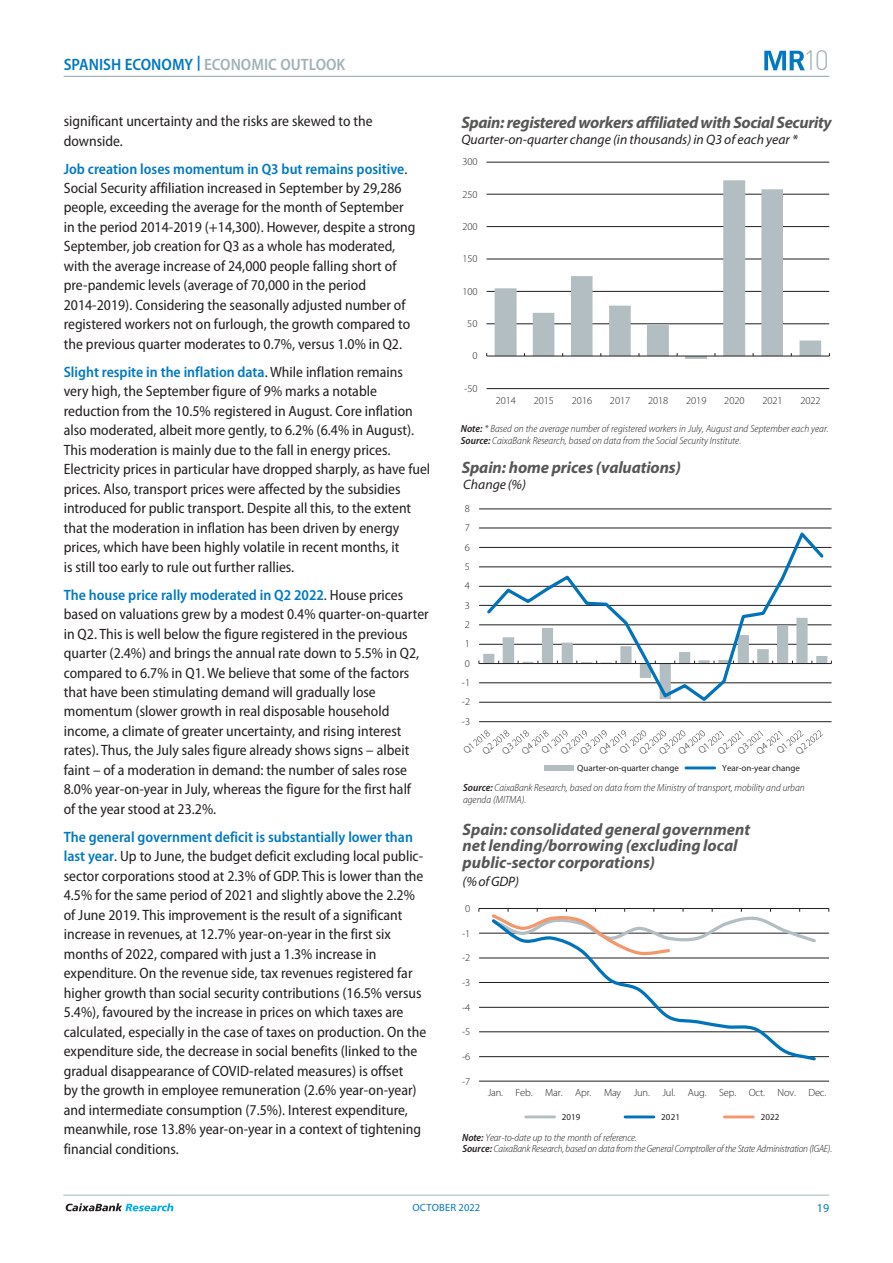
<style>
.page{position:relative;width:893px;height:1263px;background:#fff}
.page>*{position:absolute;margin:0;border:0;box-sizing:border-box;transform-origin:0 0}
.t1{font:300 27.6px "DIN Pro";color:#a1b3b9}
.t2{font:italic 700 16.5px/16.5px "Myriad Pro";color:#575756}
.t3{font:italic 700 16.5px "Myriad Pro";letter-spacing:-.025em;color:#575756}
.t4{font:600 semi-condensed 16.5px "Myriad Pro";color:#a1b3b9}
.Texto{font:semi-condensed 15px/19.5px "Myriad Pro";color:#231f20}
.t5{font:italic 13.65px "Myriad Pro";color:#231f20}
.t6{font:12px "Myriad Pro";color:#0079c2}
.t7{font:italic 300 semi-condensed 10.5px/12.6px "Myriad Pro";color:#231f20}
.t8{font:300 10.5px/19.4px "Myriad Pro";letter-spacing:-.005em;color:#231f20;text-align:justify}
.t9{font:italic 300 semi-condensed 10.5px/11.6px "Myriad Pro";letter-spacing:-.02em;color:#231f20}
.t10{font:10.5px "Myriad Pro";letter-spacing:.02em;color:#0079c2}
.t11{font:9px "Myriad Pro";color:#231f20}
.s1{color:#0079c2}
.s2{font-weight:600;color:#0079c2}
.s3{font-weight:600}
</style>
<div class="page">
<hr style="left:63px;top:1195px;width:766px;height:1px;background:#a1b3b9">
<svg style="left:66px;top:1203px;width:107px;height:8px"></svg>
<svg style="left:764px;top:51px;width:41px;height:19px"></svg>
<hr style="left:64px;top:76px;width:765px;height:1px;background:#a1b3b9">
<hr style="left:479px;top:721px;width:352px;height:1px;background:#231f20">
<hr style="left:479px;top:702px;width:352px;height:1px;background:#231f20">
<hr style="left:479px;top:605px;width:352px;height:1px;background:#231f20">
<hr style="left:479px;top:586px;width:352px;height:1px;background:#231f20">
<hr style="left:479px;top:567px;width:352px;height:1px;background:#231f20">
<hr style="left:479px;top:547px;width:352px;height:1px;background:#231f20">
<hr style="left:479px;top:528px;width:352px;height:1px;background:#231f20">
<hr style="left:479px;top:509px;width:352px;height:1px;background:#231f20">
<svg style="left:479px;top:624px;width:353px;height:60px"></svg>
<svg style="left:484px;top:528px;width:342px;height:175px"></svg>
<div style="left:545px;top:766px;width:29px;height:5px;background:#b2bec2"></div>
<hr style="left:686px;top:766px;width:29px;height:3px;background:#0073bb">
<hr style="left:486px;top:388px;width:343px;height:1px;background:#231f20">
<hr style="left:486px;top:324px;width:343px;height:1px;background:#231f20">
<hr style="left:486px;top:291px;width:343px;height:1px;background:#231f20">
<hr style="left:486px;top:259px;width:343px;height:1px;background:#231f20">
<hr style="left:486px;top:226px;width:343px;height:1px;background:#231f20">
<hr style="left:486px;top:194px;width:343px;height:1px;background:#231f20">
<hr style="left:486px;top:162px;width:343px;height:1px;background:#231f20">
<svg style="left:495px;top:180px;width:326px;height:179px"></svg>
<hr style="left:487px;top:356px;width:342px;height:1px;background:#231f20">
<hr style="left:479px;top:1081px;width:350px;height:1px;background:#231f20">
<hr style="left:479px;top:1056px;width:350px;height:1px;background:#231f20">
<hr style="left:479px;top:1031px;width:350px;height:1px;background:#231f20">
<hr style="left:479px;top:1007px;width:350px;height:1px;background:#231f20">
<hr style="left:479px;top:982px;width:350px;height:1px;background:#231f20">
<hr style="left:479px;top:958px;width:350px;height:1px;background:#231f20">
<hr style="left:479px;top:933px;width:350px;height:1px;background:#231f20">
<hr style="left:479px;top:908px;width:350px;height:1px;background:#231f20">
<svg style="left:489px;top:958px;width:329px;height:103px"></svg>
<svg style="left:489px;top:909px;width:329px;height:49px"></svg>
<hr style="left:526px;top:1115px;width:28px;height:3px;background:#b2bec2">
<hr style="left:625px;top:1115px;width:29px;height:3px;background:#0073bb">
<hr style="left:724px;top:1115px;width:29px;height:3px;background:#f3986b">
<svg style="left:473px;top:730px;width:350px;height:16px"></svg>
<p class="t4" style="left:64px;top:55px;width:283px"><span class="s1">SPANISH ECONOMY</span> <sup>|</sup> ECONOMIC OUTLOOK</p>
<p class="Texto" style="left:64px;top:112px;width:310px">significant uncertainty and the risks are skewed to the downside.</p>
<p class="Texto" style="left:64px;top:159px;width:353px"><span class="s2">Job creation loses momentum in Q3 but remains positive</span>.<br>Social Security affiliation increased in September by 29,286 people, exceeding the average for the month of September in the period 2014-2019 (+14,300). However, despite a strong September, job creation for Q3 as a whole has moderated, with the average increase of 24,000 people falling short of pre-pandemic levels (average of 70,000 in the period 2014-2019). Considering the seasonally adjusted number of registered workers not on furlough, the growth compared to the previous quarter moderates to 0.7%, versus 1.0% in Q2.</p>
<p class="Texto" style="left:64px;top:362px;width:368px"><span class="s2">Slight respite in the inflation data</span>. While inflation remains very high, the September figure of 9% marks a notable reduction from the 10.5% registered in August. Core inflation also moderated, albeit more gently, to 6.2% (6.4% in August).<br>This moderation is mainly due to the fall in energy prices.<br>Electricity prices in particular have dropped sharply, as have fuel prices. Also, transport prices were affected by the subsidies introduced for public transport. Despite all this, to the extent that the moderation in inflation has been driven by energy prices, which have been highly volatile in recent months, it<br>is still too early to rule out further rallies.</p>
<p class="Texto" style="left:64px;top:585px;width:366px"><span class="s2">The house price rally moderated in Q2 2022</span>. House prices based on valuations grew by a modest 0.4% quarter-on-quarter in Q2. This is well below the figure registered in the previous quarter (2.4%) and brings the annual rate down to 5.5% in Q2, compared to 6.7% in Q1. We believe that some of the factors that have been stimulating demand will gradually lose momentum (slower growth in real disposable household income, a climate of greater uncertainty, and rising interest rates). Thus, the July sales figure already shows signs – albeit faint – of a moderation in demand: the number of sales rose 8.0% year-on-year in July, whereas the figure for the first half<br>of the year stood at 23.2%.</p>
<p class="Texto" style="left:64px;top:827px;width:364px"><span class="s2">The general government deficit is substantially lower than last year</span>. Up to June, the budget deficit excluding local public&shy;sector corporations stood at 2.3% of GDP. This is lower than the 4.5% for the same period of 2021 and slightly above the 2.2% of June 2019. This improvement is the result of a significant increase in revenues, at 12.7% year-on-year in the first six months of 2022, compared with just a 1.3% increase in expenditure. On the revenue side, tax revenues registered far higher growth than social security contributions (16.5% versus 5.4%), favoured by the increase in prices on which taxes are calculated, especially in the case of taxes on production. On the expenditure side, the decrease in social benefits (linked to the gradual disappearance of COVID-related measures) is offset<br>by the growth in employee remuneration (2.6% year-on-year) and intermediate consumption (7.5%). Interest expenditure, meanwhile, rose 13.8% year-on-year in a context of tightening financial conditions.</p>
<h1 class="t1" style="left:803px;top:39px;width:27px">10</h1>
<p class="t3" style="left:461px;top:111px;width:372px">Spain: registered workers affiliated with Social Security</p>
<p class="t5" style="left:461px;top:131px;width:338px">Quarter-on-quarter change (in thousands) in Q3 of each year *</p>
<p class="t8" style="left:462px;top:152px;width:17px">300</p>
<p class="t8" style="left:462px;top:184px;width:17px">250</p>
<p class="t8" style="left:462px;top:217px;width:17px">200</p>
<p class="t8" style="left:462px;top:249px;width:17px">150</p>
<p class="t8" style="left:462px;top:282px;width:17px">100</p>
<p class="t8" style="left:467px;top:314px;width:12px">50</p>
<p class="t8" style="left:472px;top:346px;width:7px">0</p>
<p class="t8" style="left:464px;top:378px;width:15px">-50</p>
<p class="t8" style="left:496px;top:391px;width:22px">2014</p>
<p class="t8" style="left:534px;top:391px;width:22px">2015</p>
<p class="t8" style="left:572px;top:391px;width:22px">2016</p>
<p class="t8" style="left:610px;top:391px;width:22px">2017</p>
<p class="t8" style="left:648px;top:391px;width:22px">2018</p>
<p class="t8" style="left:686px;top:391px;width:22px">2019</p>
<p class="t8" style="left:724px;top:391px;width:22px">2020</p>
<p class="t8" style="left:762px;top:391px;width:22px">2021</p>
<p class="t8" style="left:800px;top:391px;width:22px">2022</p>
<p class="t7" style="left:461px;top:423px;width:369px;line-height:11.6px"><span class="s3">Note:</span> * Based on the average number of registered workers in July, August and September each year.<br><span class="s3">Source:</span> CaixaBank Research, based on data from the Social Security Institute.</p>
<p class="t2" style="left:462px;top:458px;width:220px">Spain: home prices (valuations)</p>
<p class="t5" style="left:463px;top:476px;width:64px">Change (%)</p>
<p class="t8" style="left:462px;top:499px;width:10px">8<br>7<br>6<br>5<br>4<br>3<br>2<br>1<br>0 -1 -2 -3</p>
<p class="t11" style="left:577px;top:762px;width:103px">Quarter-on-quarter change</p>
<p class="t11" style="left:722px;top:762px;width:79px">Year-on-year change</p>
<p class="t7" style="left:463px;top:781px;width:343px"><span class="s3">Source:</span> CaixaBank Research, based on data from the Ministry of transport, mobility and urban agenda (MITMA).</p>
<p class="t2" style="left:463px;top:820px;width:289px">Spain: consolidated general government netlending/borrowing (excluding local public-sector corporations)</p>
<p class="t5" style="left:463px;top:873px;width:58px">(%ofGDP)</p>
<p class="t8" style="left:465px;top:899px;width:7px">0</p>
<p class="t8" style="left:462px;top:923px;width:10px">-1</p>
<p class="t8" style="left:462px;top:948px;width:10px">-2</p>
<p class="t8" style="left:462px;top:973px;width:10px">-3</p>
<p class="t8" style="left:462px;top:997px;width:10px">-4</p>
<p class="t8" style="left:462px;top:1022px;width:10px">-5</p>
<p class="t8" style="left:462px;top:1047px;width:10px">-6</p>
<p class="t8" style="left:462px;top:1071px;width:10px">-7</p>
<p class="t11" style="left:562px;top:1111px;width:20px">2019</p>
<p class="t11" style="left:661px;top:1111px;width:20px">2021</p>
<p class="t11" style="left:761px;top:1111px;width:20px">2022</p>
<p class="t9" style="left:462px;top:1132px;width:371px"><span class="s3">Note:</span> Year-to-date up to the month of reference.<br><span class="s3">Source:</span> CaixaBank Research, based on data from the General Comptroller of the State Administration (IGAE).</p>
<p class="t8" style="left:488px;top:1083px;width:340px">Jan. Feb. Mar. Apr. May Jun. Jul. Aug. Sep. Oct. Nov. Dec.</p>
<p class="t10" style="left:412px;top:1202px;width:69px">OCTOBER 2022</p>
<p class="t6" style="left:817px;top:1202px;width:14px">19</p>
</div>
